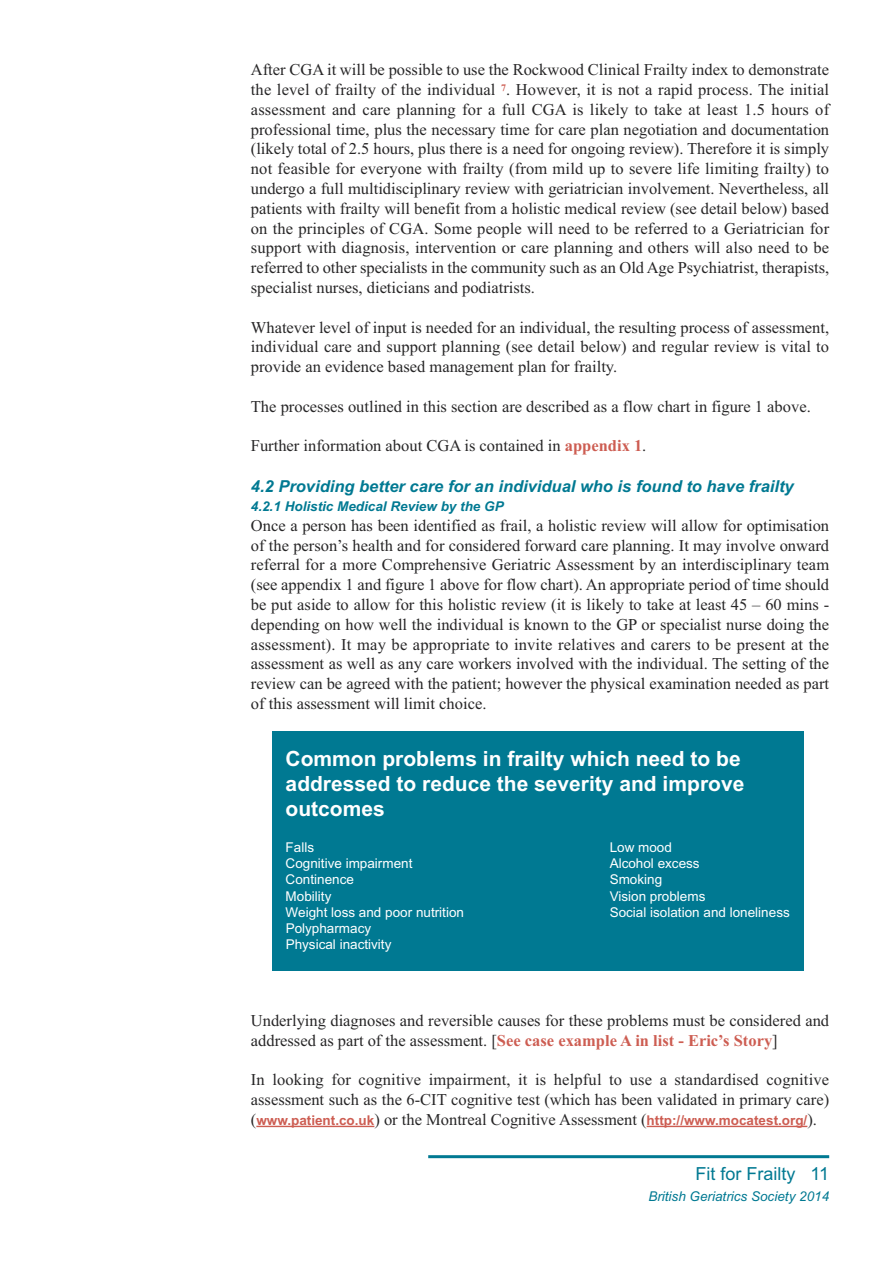
<style>
.page{position:relative;width:893px;height:1263px;background:#fff}
.page>*{position:absolute;margin:0;border:0;box-sizing:border-box;transform-origin:0 0}
.t1{font:700 21px/25.2px "Arial";color:#fff}
.t2{font:18px "Arial";color:#007992}
.t3{font:16.5px/19.8px "Times New Roman";color:#272627;text-align:justify}
.t4{font:italic 700 16.5px "Arial";color:#007992}
.t5{font:13.5px/16.2px "Arial";color:#fff}
.t6{font:700 13.5px "Arial";color:#cd5d52}
.t7{font:italic 700 13.5px "Arial";color:#007992}
.t8{font:italic 13.5px "Arial";color:#007992}
.s1{font-weight:700;color:#cd5d52}
.s2{font-family:"Times New Roman";font-weight:400;font-size:16.5px;color:#272627}
</style>
<div class="page">
<hr style="left:428px;top:1155px;width:401px;height:3px;background:#007992">
<hr style="left:256px;top:1126px;width:118px;height:1px;background:#cd5d52">
<hr style="left:647px;top:1126px;width:160px;height:1px;background:#cd5d52">
<div style="left:272px;top:731px;width:532px;height:240px;background:#007992"></div>
<p class="t3" style="left:251px;top:60px;width:580px">After CGA it will be possible to use the Rockwood Clinical Frailty index to demonstrate the level of frailty of the individual <sup>7</sup>. However, it is not a rapid process. The initial assessment and care planning for a full CGA is likely to take at least 1.5 hours of professional time, plus the necessary time for care plan negotiation and documentation (likely total of 2.5 hours, plus there is a need for ongoing review). Therefore it is simply not feasible for everyone with frailty (from mild up to severe life limiting frailty) to undergo a full multidisciplinary review with geriatrician involvement. Nevertheless, all patients with frailty will benefit from a holistic medical review (see detail below) based on the principles of CGA. Some people will need to be referred to a Geriatrician for support with diagnosis, intervention or care planning and others will also need to be referred to other specialists in the community such as an Old Age Psychiatrist, therapists, specialist nurses, dieticians and podiatrists.</p>
<p class="t3" style="left:251px;top:317px;width:580px">Whatever level of input is needed for an individual, the resulting process of assessment, individual care and support planning (see detail below) and regular review is vital to provide an evidence based management plan for frailty.</p>
<p class="t3" style="left:251px;top:396px;width:561px">The processes outlined in this section are described as a flow chart in figure 1 above.</p>
<p class="t3" style="left:251px;top:436px;width:397px">Further information about CGA is contained in <span class="s1">appendix 1</span>.</p>
<p class="t4" style="left:251px;top:476px;width:544px">4.2 Providing better care for an individual who is found to have frailty</p>
<p class="t7" style="left:251px;top:498px;width:254px">4.2.1 Holistic Medical Review by the GP</p>
<p class="t3" style="left:251px;top:515px;width:580px">Once a person has been identified as frail, a holistic review will allow for optimisation of the person’s health and for considered forward care planning. It may involve onward referral for a more Comprehensive Geriatric Assessment by an interdisciplinary team (see appendix 1 and figure 1 above for flow chart). An appropriate period of time should be put aside to allow for this holistic review (it is likely to take at least 45 – 60 mins - depending on how well the individual is known to the GP or specialist nurse doing the assessment). It may be appropriate to invite relatives and carers to be present at the assessment as well as any care workers involved with the individual. The setting of the review can be agreed with the patient; however the physical examination needed as part of this assessment will limit choice.</p>
<p class="t1" style="left:286px;top:746px;width:460px">Common problems in frailty which need to be addressed to reduce the severity and improve outcomes</p>
<p class="t5" style="left:286px;top:839px;width:30px">Falls</p>
<p class="t5" style="left:610px;top:839px;width:64px">Low mood</p>
<p class="t5" style="left:286px;top:855px;width:128px">Cognitive impairment</p>
<p class="t5" style="left:610px;top:855px;width:92px">Alcohol excess</p>
<p class="t5" style="left:286px;top:872px;width:70px">Continence</p>
<p class="t5" style="left:610px;top:872px;width:54px">Smoking</p>
<p class="t5" style="left:286px;top:888px;width:47px">Mobility</p>
<p class="t5" style="left:610px;top:888px;width:97px">Vision problems</p>
<p class="t5" style="left:286px;top:904px;width:180px">Weight loss and poor nutrition</p>
<p class="t5" style="left:610px;top:904px;width:182px">Social isolation and loneliness</p>
<p class="t5" style="left:286px;top:920px;width:107px">Polypharmacy<br>Physical inactivity</p>
<p class="t3" style="left:251px;top:1010px;width:580px">Underlying diagnoses and reversible causes for these problems must be considered and addressed as part of the assessment. [<span class="s1">See case example A in list - Eric’s Story</span>]</p>
<p class="t3" style="left:251px;top:1070px;width:580px">In looking for cognitive impairment, it is helpful to use a standardised cognitive assessment such as the 6-CIT cognitive test (which has been validated in primary care)</p>
<p class="t6" style="left:251px;top:1112px;width:568px"><span class="s2">(</span>www.patient.co.uk<span class="s2">) or the Montreal Cognitive Assessment (</span>http://www.mocatest.org/<span class="s2">).</span></p>
<p class="t2" style="left:695px;top:1163px;width:135px">Fit for Frailty 11</p>
<p class="t8" style="left:648px;top:1188px;width:182px">British Geriatrics Society 2014</p>
</div>
